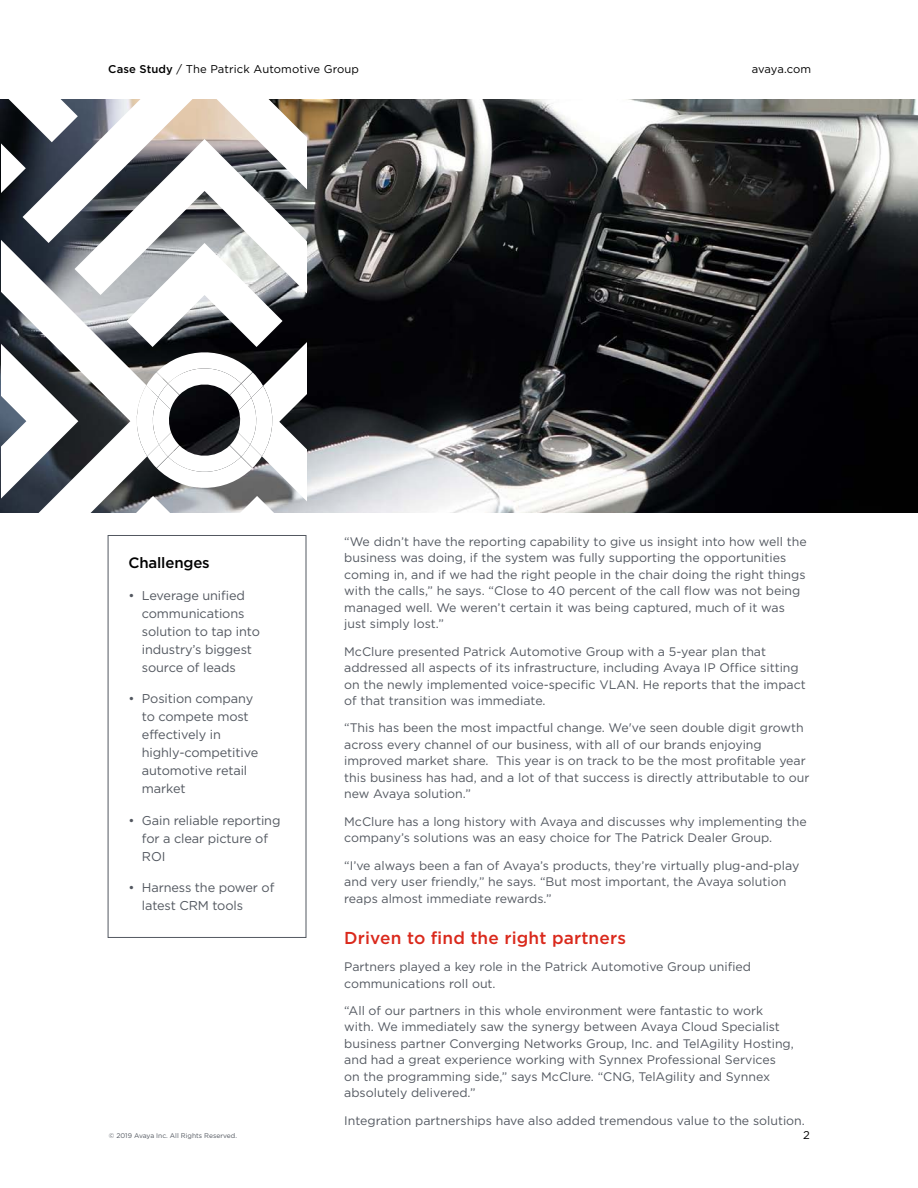
<style>
.page{position:relative;width:918px;height:1188px;background:#fff}
.page>*{position:absolute;margin:0;border:0;box-sizing:border-box;transform-origin:0 0}
.Subhead_1_Red_11_5_1{font:500 17.25px "Gotham";letter-spacing:.01em;color:#da291c}
.Subhead_2_Black_10_1{font:500 15px "Gotham";letter-spacing:-.01em;color:#000}
.Body_Bullet_8_5_12{font:12.75px/18px "Gotham";letter-spacing:-.01em;color:#535860}
.Body_8_5_12{font:12.3px/16.5px "Gotham";color:#535860}
.Header_copy{font:11.25px "Gotham";letter-spacing:.01em;color:#000}
.Header_copy-2{font:11.25px "Gotham";letter-spacing:-.01em;color:#000}
.Footer__Copyright{font:6.75px "Gotham";color:#535860}
.s1{font-weight:500}
</style>
<div class="page">
<img style="left:0;top:99px;width:918px;height:414px">
<svg style="left:1px;top:99px;width:305px;height:414px"></svg>
<div style="left:108px;top:535px;width:198px;height:403px;border:1px solid #535860"></div>
<p class="Header_copy" style="left:108px;top:63px;width:252px"><span class="s1">Case Study</span> / The Patrick Automotive Group</p>
<p class="Header_copy-2" style="left:752px;top:63px;width:61px">avaya.com</p>
<p class="Subhead_2_Black_10_1" style="left:128px;top:555px;width:83px">Challenges</p>
<p class="Body_Bullet_8_5_12" style="left:142px;top:586px;width:120px;text-indent:-14px">• Leverage unified communications solution to tap into industry’s biggest source of leads</p>
<p class="Body_Bullet_8_5_12" style="left:142px;top:690px;width:118px;text-indent:-14px">• Position company to compete most effectively in highly-competitive automotive retail market</p>
<p class="Body_Bullet_8_5_12" style="left:142px;top:811px;width:140px;text-indent:-14px">• Gain reliable reporting for a clear picture of<br>ROI</p>
<p class="Body_Bullet_8_5_12" style="left:142px;top:879px;width:134px;text-indent:-14px">• Harness the power of latest CRM tools</p>
<p class="Body_8_5_12" style="left:344px;top:533px;width:464px">“We didn’t have the reporting capability to give us insight into how well the business was doing, if the system was fully supporting the opportunities coming in, and if we had the right people in the chair doing the right things with the calls,” he says. “Close to 40 percent of the call flow was not being managed well. We weren’t certain it was being captured, much of it was just simply lost.”</p>
<p class="Body_8_5_12" style="left:344px;top:643px;width:463px">McClure presented Patrick Automotive Group with a 5-year plan that addressed all aspects of its infrastructure, including Avaya IP Office sitting on the newly implemented voice-specific VLAN. He reports that the impact of that transition was immediate.</p>
<p class="Body_8_5_12" style="left:344px;top:720px;width:467px">“This has been the most impactful change. We've seen double digit growth across every channel of our business, with all of our brands enjoying improved market share. This year is on track to be the most profitable year this business has had, and a lot of that success is directly attributable to our new Avaya solution.”</p>
<p class="Body_8_5_12" style="left:344px;top:813px;width:464px">McClure has a long history with Avaya and discusses why implementing the company’s solutions was an easy choice for The Patrick Dealer Group.</p>
<p class="Body_8_5_12" style="left:344px;top:857px;width:457px">“I’ve always been a fan of Avaya’s products, they’re virtually plug-and-play and very user friendly,” he says. “But most important, the Avaya solution reaps almost immediate rewards.”</p>
<p class="Subhead_1_Red_11_5_1" style="left:344px;top:928px;width:283px">Driven to find the right partners</p>
<p class="Body_8_5_12" style="left:344px;top:958px;width:408px">Partners played a key role in the Patrick Automotive Group unified communications roll out.</p>
<p class="Body_8_5_12" style="left:344px;top:1002px;width:451px">“All of our partners in this whole environment were fantastic to work with. We immediately saw the synergy between Avaya Cloud Specialist business partner Converging Networks Group, Inc. and TelAgility Hosting, and had a great experience working with Synnex Professional Services on the programming side,” says McClure. “CNG, TelAgility and Synnex absolutely delivered.”</p>
<p class="Body_8_5_12" style="left:344px;top:1112px;width:462px">Integration partnerships have also added tremendous value to the solution.</p>
<p class="Footer__Copyright" style="left:109px;top:1132px;width:130px">© 2019 Avaya Inc. All Rights Reserved.</p>
<p class="Header_copy" style="left:803px;top:1129px;width:8px">2</p>
</div>
